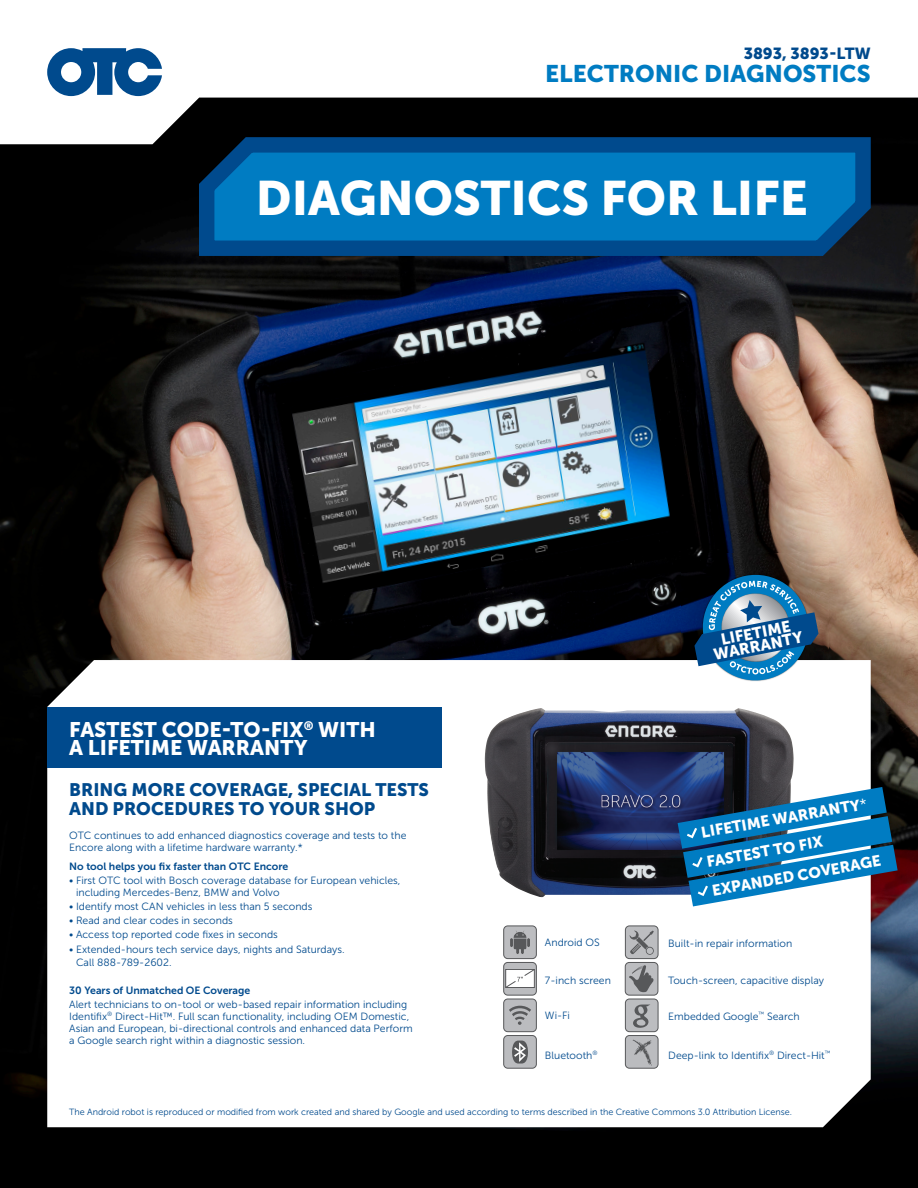
<style>
.page{position:relative;width:918px;height:1188px;background:#fff}
.page>*{position:absolute;margin:0;border:0;box-sizing:border-box;transform-origin:0 0}
.t1{font:48px "Museo Sans 900";color:#fff}
.Headline_bold_20_5_p{font:24px "Museo Sans 900";color:#007cc2}
._2015_blue_header_14{font:21px/18px "Museo Sans 900";color:#fff}
._2015_Subheadline_Bl{font:18px/19.5px "Museo Sans 900";color:#004a8d}
.Headline_bold_20_5_p-2{font:15.9px "Museo Sans 900";color:#004a8d}
.t2{font:15.75px/12.8px "Museo Sans 900";color:#fff;text-align:center}
.Text_bold_13_5_pt{font:15.45px "Museo Sans 900";color:#fff}
._2015_copy{font:10.5px/12px "Museo Sans 300";color:#004a8d}
._2015_new_header{font:10.5px "Museo Sans 700";color:#004a8d}
._2015_copy-2{font:9px "Museo Sans 300";color:#004a8d}
.s1{font-family:"Museo Sans 300"}
</style>
<div class="page">
<img style="left:0;top:144px;width:918px;height:1044px">
<svg style="left:47px;top:660px;width:824px;height:467px"></svg>
<svg style="left:191px;top:144px;width:687px;height:120px;background:#0164a3"></svg>
<svg style="left:70px;top:96px;width:848px;height:48px;background:#272f36"></svg>
<svg style="left:47px;top:48px;width:115px;height:48px"></svg>
<img style="left:485px;top:708px;width:309px;height:190px">
<div style="left:47px;top:708px;width:395px;height:60px;background:#004a8d"></div>
<svg style="left:678px;top:787px;width:220px;height:119px;background:#327cab"></svg>
<div style="left:504px;top:926px;width:32px;height:33px;background:#bcbdc0;border-radius:4px"></div>
<div style="left:503px;top:926px;width:34px;height:33px;border:1px solid #57585a;border-radius:4px"></div>
<div style="left:504px;top:962px;width:32px;height:33px;background:#bbbcbf;border-radius:4px"></div>
<div style="left:503px;top:962px;width:34px;height:33px;border:1px solid #57585a;border-radius:4px"></div>
<div style="left:504px;top:999px;width:32px;height:33px;background:#bbbcbf;border-radius:4px"></div>
<div style="left:503px;top:999px;width:34px;height:33px;border:1px solid #57585a;border-radius:4px"></div>
<div style="left:504px;top:1036px;width:32px;height:32px;background:#bbbcbf;border-radius:4px"></div>
<div style="left:503px;top:1035px;width:34px;height:34px;border:1px solid #57585a;border-radius:4px"></div>
<svg style="left:512px;top:1041px;width:16px;height:23px"></svg>
<svg style="left:509px;top:1006px;width:22px;height:19px"></svg>
<svg style="left:505px;top:969px;width:30px;height:19px"></svg>
<svg style="left:510px;top:931px;width:20px;height:23px"></svg>
<div style="left:625px;top:962px;width:33px;height:33px;background:#bcbdc0;border-radius:4px"></div>
<div style="left:625px;top:962px;width:33px;height:33px;border:1px solid #57585a;border-radius:4px"></div>
<div style="left:625px;top:926px;width:33px;height:33px;background:#bcbdc0;border-radius:4px"></div>
<div style="left:625px;top:926px;width:33px;height:33px;border:1px solid #57585a;border-radius:4px"></div>
<div style="left:625px;top:999px;width:33px;height:33px;background:#bcbdc0;border-radius:4px"></div>
<div style="left:625px;top:999px;width:33px;height:33px;border:1px solid #57585a;border-radius:4px"></div>
<div style="left:625px;top:1036px;width:33px;height:32px;background:#bbbcbf;border-radius:4px"></div>
<div style="left:625px;top:1035px;width:33px;height:34px;border:1px solid #57585a;border-radius:4px"></div>
<svg style="left:632px;top:1040px;width:20px;height:26px"></svg>
<svg style="left:633px;top:1005px;width:16px;height:23px"></svg>
<svg style="left:630px;top:931px;width:24px;height:24px"></svg>
<svg style="left:629px;top:965px;width:25px;height:28px"></svg>
<img style="left:682px;top:554px;width:147px;height:147px">
<svg style="left:694px;top:570px;width:125px;height:115px;background:#4b7a9d"></svg>
<p class="Headline_bold_20_5_p-2" style="left:744px;top:45px;width:129px">3893, 3893-LTW</p>
<p class="Headline_bold_20_5_p" style="left:545px;top:60px;width:327px">ELECTRONIC DIAGNOSTICS</p>
<p class="t1" style="left:256px;top:170px;width:554px">DIAGNOSTICS FOR LIFE</p>
<p class="_2015_blue_header_14" style="left:69px;top:720px;width:308px">FASTEST CODE-TO-FIX<sup>®</sup> WITH<br>A LIFETIME WARRANTY</p>
<p class="_2015_Subheadline_Bl" style="left:69px;top:779px;width:361px">BRING MORE COVERAGE, SPECIAL TESTS<br>AND PROCEDURES TO YOUR SHOP</p>
<p class="_2015_copy" style="left:69px;top:830px;width:339px">OTC continues to add enhanced diagnostics coverage and tests to the<br>Encore along with a lifetime hardware warranty.*</p>
<p class="_2015_new_header" style="left:69px;top:860px;width:221px">No tool helps you fix faster than OTC Encore</p>
<p class="_2015_copy" style="left:76px;top:874px;width:326px;text-indent:-7px">• First OTC tool with Bosch coverage database for European vehicles, including Mercedes-Benz, BMW and Volvo</p>
<p class="_2015_copy" style="left:69px;top:901px;width:245px">• Identify most CAN vehicles in less than 5 seconds</p>
<p class="_2015_copy" style="left:69px;top:915px;width:165px">• Read and clear codes in seconds</p>
<p class="_2015_copy" style="left:69px;top:929px;width:210px">• Access top reported code fixes in seconds</p>
<p class="_2015_copy" style="left:76px;top:942px;width:270px;line-height:13.5px;text-indent:-7px">• Extended-hours tech service days, nights and Saturdays.<br>Call 888-789-2602.</p>
<p class="_2015_new_header" style="left:69px;top:984px;width:183px">30 Years of Unmatched OE Coverage</p>
<p class="_2015_copy" style="left:69px;top:998px;width:345px">Alert technicians to on-tool or web-based repair information including Identifix<sup>®</sup> Direct-Hit™. Full scan functionality, including OEM Domestic, Asian and European, bi-directional controls and enhanced data Perform a Google search right within a diagnostic session.</p>
<p class="_2015_copy" style="left:545px;top:937px;width:56px">Android OS</p>
<p class="_2015_copy" style="left:545px;top:974px;width:68px">7-inch screen</p>
<p class="_2015_copy" style="left:545px;top:1010px;width:26px">Wi-Fi</p>
<p class="_2015_copy" style="left:545px;top:1049px;width:54px">Bluetooth<sup>®</sup></p>
<p class="t2" style="left:710px;top:635px;width:92px;rotate:-11deg">LIFETIME<br>WARRANTY</p>
<p class="Text_bold_13_5_pt" style="left:700px;top:824px;width:170px;rotate:-10deg">LIFETIME WARRANTY<span class="s1">*</span></p>
<p class="Text_bold_13_5_pt" style="left:705px;top:853px;width:119px;rotate:-10deg">FASTEST TO FIX</p>
<p class="Text_bold_13_5_pt" style="left:711px;top:882px;width:173px;rotate:-10deg">EXPANDED COVERAGE</p>
<p class="_2015_copy" style="left:668px;top:937px;width:126px">Built-in repair information</p>
<p class="_2015_copy" style="left:668px;top:975px;width:157px">Touch-screen, capacitive display</p>
<p class="_2015_copy" style="left:668px;top:1010px;width:133px">Embedded Google<sup>™</sup> Search</p>
<p class="_2015_copy" style="left:668px;top:1049px;width:164px">Deep-link to Identifix<sup>®</sup> Direct-Hit<sup>™</sup></p>
<p class="_2015_copy-2" style="left:69px;top:1107px;width:724px">The Android robot is reproduced or modified from work created and shared by Google and used according to terms described in the Creative Commons 3.0 Attribution License.</p>
</div>
